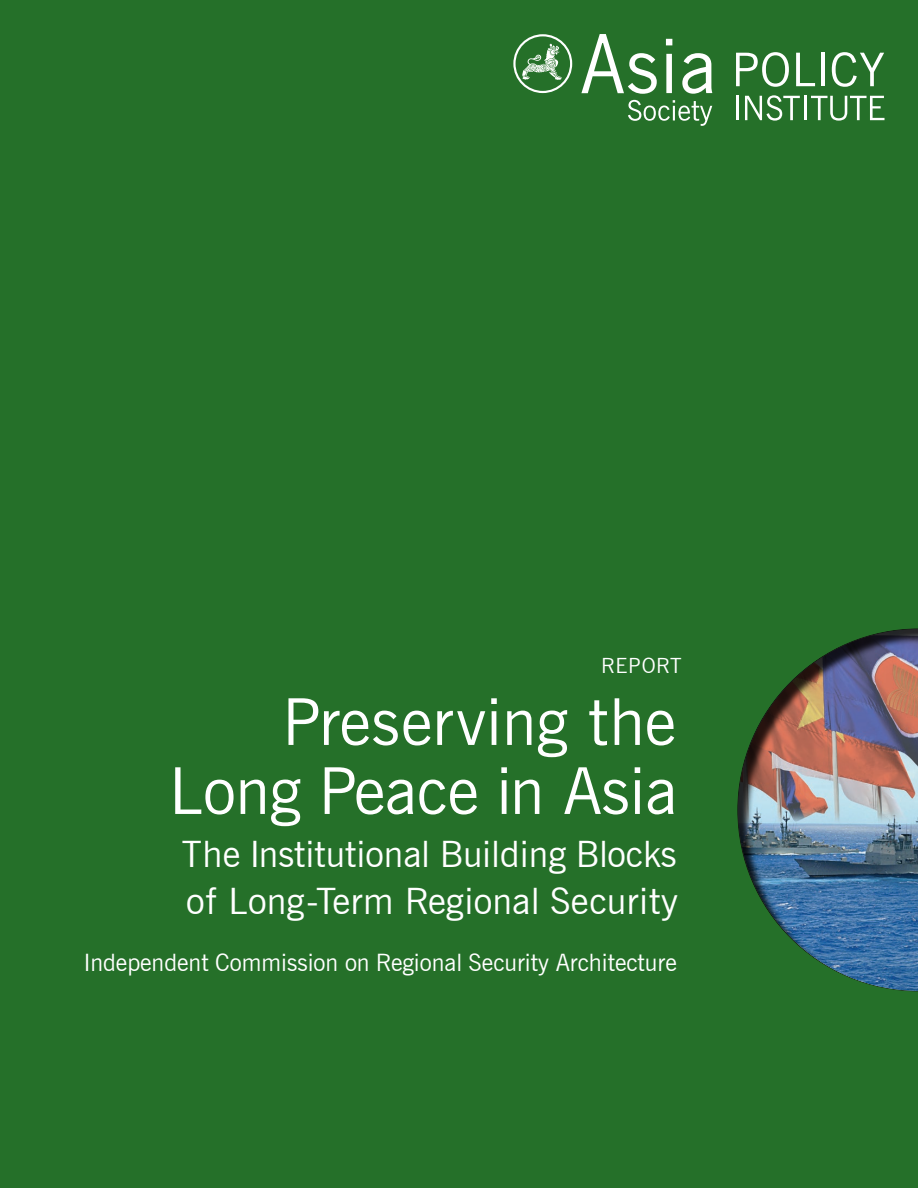
<style>
.page{position:relative;width:918px;height:1188px;background:#257029}
.page>*{position:absolute;margin:0;border:0;box-sizing:border-box;transform-origin:0 0}
.t1{font:64.5px/69px "News Gothic BT";color:#fff;text-align:right}
.t2{font:36.45px/46.5px "News Gothic BT";color:#fff}
.t3{font:24px "News Gothic BT";color:#fff}
.t4{font:21px "News Gothic BT";letter-spacing:.02em;color:#fff}
</style>
<div class="page">
<div style="left:735px;top:627px;width:183px;height:365px;background:#231f20;opacity:.95"></div>
<svg style="left:736px;top:52px;width:53px;height:35px"></svg>
<svg style="left:796px;top:53px;width:19px;height:33px"></svg>
<hr style="left:821px;top:53px;width:4px;height:33px;background:#fff">
<svg style="left:832px;top:52px;width:52px;height:35px"></svg>
<hr style="left:736px;top:96px;width:3px;height:24px;background:#fff">
<svg style="left:745px;top:95px;width:55px;height:26px"></svg>
<hr style="left:804px;top:96px;width:3px;height:24px;background:#fff">
<svg style="left:811px;top:96px;width:74px;height:25px"></svg>
<svg style="left:581px;top:34px;width:76px;height:60px"></svg>
<svg style="left:666px;top:39px;width:6px;height:54px"></svg>
<svg style="left:682px;top:53px;width:30px;height:41px"></svg>
<svg style="left:628px;top:100px;width:84px;height:26px"></svg>
<svg style="left:513px;top:34px;width:59px;height:59px"></svg>
<p class="t4" style="left:601px;top:653px;width:82px">REPORT</p>
<h1 class="t1" style="left:169px;top:687px;width:511px">Preserving the<br>Long Peace in Asia</h1>
<p class="t2" style="left:182px;top:831px;width:498px">The Institutional Building Blocks of Long-Term Regional Security</p>
<p class="t3" style="left:84px;top:948px;width:594px">Independent Commission on Regional Security Architecture</p>
</div>
